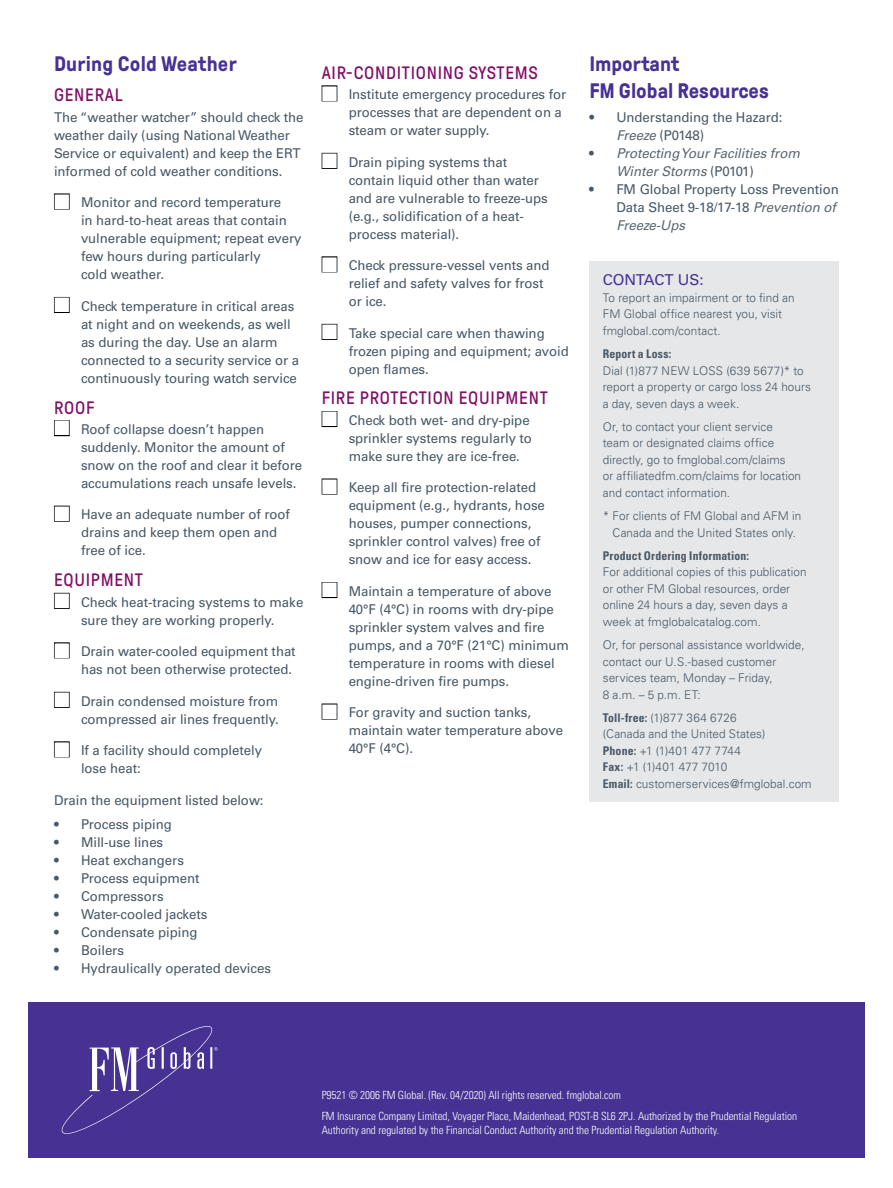
<style>
.page{position:relative;width:893px;height:1188px;background:#fff}
.page>*{position:absolute;margin:0;border:0;box-sizing:border-box;transform-origin:0 0}
.t1{font:700 21px/27px "GT Pressura Pro";color:#473192}
.t2{font:18px "GT Pressura Pro";letter-spacing:.04em;color:#811167}
.t3{font:15px "Univers LT Std";color:#473192}
.t4{font:13.5px/18px "Univers LT Std";letter-spacing:-.005em;color:#485865}
.t5{font:italic 13.5px/18px "Univers LT Std";letter-spacing:-.005em;color:#5b6770}
.t6{font:300 12px/16.5px "Univers LT Std";letter-spacing:.005em;color:#485865}
.t7{font:700 condensed 12px "Univers LT Std";letter-spacing:.015em;color:#485865}
.t8{font:300 condensed 11.25px/21px "Univers LT Std";letter-spacing:-.005em;color:#fff}
.s1{color:#000}
.s2{font-style:italic;color:#5b6770}
.s3{font-style:normal;color:#485865}
.s4{font-weight:700;font-stretch:condensed}
</style>
<div class="page">
<div style="left:28px;top:1002px;width:836px;height:156px;background:#473192"></div>
<svg style="left:62px;top:1026px;width:156px;height:108px"></svg>
<div style="left:589px;top:261px;width:250px;height:540px;background:#e5e7e9"></div>
<h1 class="t1" style="left:54px;top:50px;width:184px">During Cold Weather</h1>
<h2 class="t2" style="left:54px;top:86px;width:70px">GENERAL</h2>
<p class="t4" style="left:54px;top:108px;width:251px">The “weather watcher” should check the weather daily (using National Weather Service or equivalent) and keep the ERT informed of cold weather conditions.</p>
<p class="t4" style="left:81px;top:194px;width:222px;text-indent:-27px"><span class="s1">■</span> Monitor and record temperature<br>in hard-to-heat areas that contain vulnerable equipment; repeat every few hours during particularly<br>cold weather.</p>
<p class="t4" style="left:81px;top:297px;width:220px;text-indent:-27px"><span class="s1">■</span> Check temperature in critical areas at night and on weekends, as well as during the day. Use an alarm connected to a security service or a continuously touring watch service</p>
<h2 class="t2" style="left:54px;top:398px;width:42px">ROOF</h2>
<p class="t4" style="left:81px;top:420px;width:223px;text-indent:-27px"><span class="s1">■</span> Roof collapse doesn’t happen suddenly. Monitor the amount of snow on the roof and clear it before accumulations reach unsafe levels.</p>
<p class="t4" style="left:81px;top:506px;width:210px;text-indent:-27px"><span class="s1">■</span> Have an adequate number of roof drains and keep them open and free of ice.</p>
<h2 class="t2" style="left:54px;top:570px;width:90px">EQUIPMENT</h2>
<p class="t4" style="left:54px;top:593px;width:251px;text-align:center"><span class="s1">■</span> Check heat-tracing systems to make sure they are working properly.</p>
<p class="t4" style="left:54px;top:642px;width:243px;text-align:right"><span class="s1">■</span> Drain water-cooled equipment that has not been otherwise protected.</p>
<p class="t4" style="left:54px;top:692px;width:226px;text-align:right"><span class="s1">■</span> Drain condensed moisture from compressed air lines frequently.</p>
<p class="t4" style="left:81px;top:741px;width:183px;text-indent:-27px"><span class="s1">■</span> If a facility should completely lose heat:</p>
<p class="t4" style="left:54px;top:791px;width:211px">Drain the equipment listed below:</p>
<p class="t4" style="left:54px;top:816px;width:119px">• Process piping</p>
<p class="t4" style="left:54px;top:834px;width:111px">• Mill-use lines</p>
<p class="t4" style="left:54px;top:852px;width:132px">• Heat exchangers</p>
<p class="t4" style="left:54px;top:870px;width:147px">• Process equipment</p>
<p class="t4" style="left:54px;top:888px;width:111px">• Compressors</p>
<p class="t4" style="left:54px;top:906px;width:155px">• Water-cooled jackets</p>
<p class="t4" style="left:54px;top:924px;width:145px">• Condensate piping</p>
<p class="t4" style="left:54px;top:942px;width:72px">• Boilers</p>
<p class="t4" style="left:54px;top:960px;width:218px">• Hydraulically operated devices</p>
<h2 class="t2" style="left:322px;top:63px;width:218px">AIR-CONDITIONING SYSTEMS</h2>
<p class="t4" style="left:349px;top:85px;width:219px;text-indent:-27px"><span class="s1">■</span> Institute emergency procedures for processes that are dependent on a steam or water supply.</p>
<p class="t4" style="left:349px;top:153px;width:201px;text-indent:-27px"><span class="s1">■</span> Drain piping systems that contain liquid other than water and are vulnerable to freeze-ups (e.g., solidification of a heat&shy;process material).</p>
<p class="t4" style="left:349px;top:256px;width:203px;text-indent:-27px"><span class="s1">■</span> Check pressure-vessel vents and relief and safety valves for frost or ice.</p>
<p class="t4" style="left:349px;top:324px;width:222px;text-indent:-27px"><span class="s1">■</span> Take special care when thawing frozen piping and equipment; avoid open flames.</p>
<h2 class="t2" style="left:322px;top:389px;width:228px">FIRE PROTECTION EQUIPMENT</h2>
<p class="t4" style="left:349px;top:411px;width:185px;text-indent:-27px"><span class="s1">■</span> Check both wet- and dry-pipe sprinkler systems regularly to make sure they are ice-free.</p>
<p class="t4" style="left:349px;top:479px;width:198px;text-indent:-27px"><span class="s1">■</span> Keep all fire protection-related equipment (e.g., hydrants, hose houses, pumper connections, sprinkler control valves) free of snow and ice for easy access.</p>
<p class="t4" style="left:349px;top:582px;width:222px;text-indent:-27px"><span class="s1">■</span> Maintain a temperature of above<br>40°F (4°C) in rooms with dry-pipe sprinkler system valves and fire pumps, and a 70°F (21°C) minimum temperature in rooms with diesel engine-driven fire pumps.</p>
<p class="t4" style="left:349px;top:704px;width:216px;text-indent:-27px"><span class="s1">■</span> For gravity and suction tanks, maintain water temperature above<br>40°F (4°C).</p>
<h1 class="t1" style="left:589px;top:50px;width:181px">Important<br>FM Global Resources</h1>
<p class="t4" style="left:616px;top:109px;width:168px;text-indent:-27px">• Understanding the Hazard:<br><span class="s2">Freeze</span> (P0148)</p>
<p class="t5" style="left:616px;top:145px;width:185px;text-indent:-27px"><span class="s3">•</span> Protecting Your Facilities from<br>Winter Storms <span class="s3">(P0101)</span></p>
<p class="t4" style="left:616px;top:181px;width:224px;text-indent:-27px">• FM Global Property Loss Prevention<br>Data Sheet 9-18/17-18 <span class="s2">Prevention of<br>Freeze-Ups</span></p>
<p class="t3" style="left:603px;top:271px;width:102px">CONTACT US:</p>
<p class="t6" style="left:603px;top:289px;width:193px">To report an impairment or to find an<br>FM Global office nearest you, visit fmglobal.com/contact.</p>
<p class="t7" style="left:603px;top:347px;width:70px">Report a Loss:</p>
<p class="t6" style="left:603px;top:362px;width:210px">Dial (1)877 NEW LOSS (639 5677)* to report a property or cargo loss 24 hours a day, seven days a week.</p>
<p class="t6" style="left:603px;top:418px;width:200px">Or, to contact your client service team or designated claims office directly, go to fmglobal.com/claims<br>or affiliatedfm.com/claims for location and contact information.</p>
<p class="t6" style="left:603px;top:508px;width:200px;text-align:center">* For clients of FM Global and AFM in<br>Canada and the United States only.</p>
<p class="t7" style="left:603px;top:548px;width:148px">Product Ordering Information:</p>
<p class="t6" style="left:603px;top:564px;width:205px">For additional copies of this publication or other FM Global resources, order online 24 hours a day, seven days a week at fmglobalcatalog.com.</p>
<p class="t6" style="left:603px;top:637px;width:203px">Or, for personal assistance worldwide, contact our U.S.-based customer services team, Monday – Friday,<br>8 a.m. – 5 p.m. ET:</p>
<p class="t6" style="left:603px;top:709px;width:210px"><span class="s4">Toll-free:</span> (1)877 364 6726<br>(Canada and the United States)<br><span class="s4">Phone:</span> +1 (1)401 477 7744<br><span class="s4">Fax:</span> +1 (1)401 477 7010<br><span class="s4">Email:</span> customerservices@fmglobal.com</p>
<p class="t8" style="left:322px;top:1084px;width:477px">P9521 © 2006 FM Global. (Rev. 04/2020) All rights reserved. fmglobal.com<br>FM Insurance Company Limited, Voyager Place, Maidenhead, POST-B SL6 2PJ. Authorized by the Prudential Regulation</p>
<p class="t8" style="left:322px;top:1120px;width:399px">Authority and regulated by the Financial Conduct Authority and the Prudential Regulation Authority.</p>
</div>
